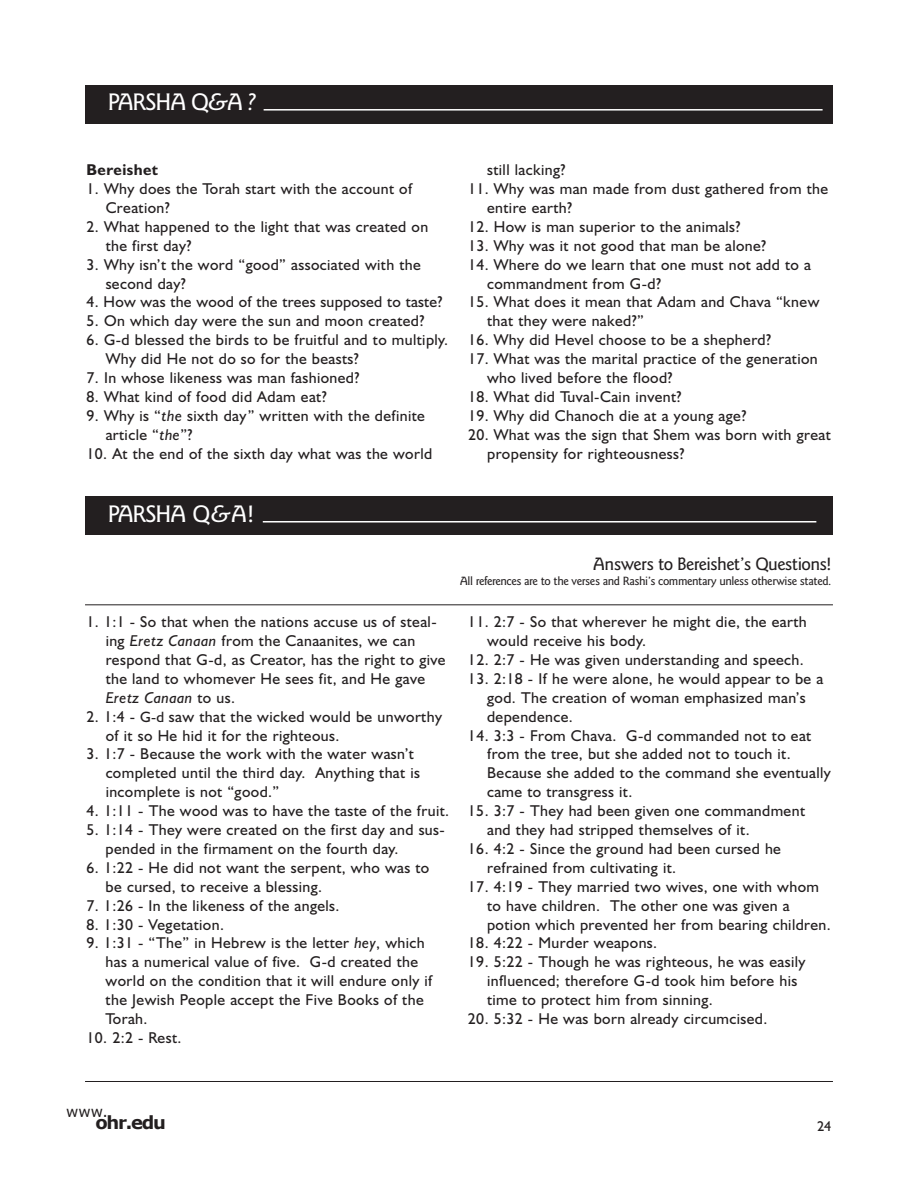
<style>
.page{position:relative;width:918px;height:1188px;background:#fff}
.page>*{position:absolute;margin:0;border:0;box-sizing:border-box;transform-origin:0 0}
.t1{font:500 24px "Goudy Sans IT Cby BT";letter-spacing:-.055em;color:#fff}
.t2{font:500 18px "Goudy Sans IT Cby BT";letter-spacing:-.035em;color:#231f20}
.t3{font:700 18px "Verdana";letter-spacing:-.07em;color:#231f20}
.t4{font:15.75px/18.9px "Humanist 521 BT";letter-spacing:.025em;color:#231f20}
.t5{font:700 15.75px "Humanist 521 BT";letter-spacing:.025em;color:#231f20}
.t6{font:15px "Verdana";color:#231f20}
.t7{font:14.25px "Humanist 521 BT";color:#231f20}
.t8{font:500 12px "Goudy Sans IT Cby BT";letter-spacing:-.035em;color:#231f20}
.s1{font-style:italic}
.s2{font-size:15px}
</style>
<div class="page">
<hr style="left:85px;top:1081px;width:748px;height:1px;background:#231f20">
<div style="left:85px;top:85px;width:748px;height:38px;background:#231f20"></div>
<div style="left:85px;top:497px;width:748px;height:38px;background:#231f20"></div>
<hr style="left:264px;top:109px;width:559px;height:2px;background:#fff">
<hr style="left:263px;top:521px;width:553px;height:2px;background:#fff">
<hr style="left:85px;top:605px;width:748px;height:1px;background:#231f20">
<h1 class="t1" style="left:108px;top:88px;width:150px">PARSHA Q<span class="s1">&amp;</span>A <span class="s1">?</span></h1>
<p class="t5" style="left:87px;top:160px;width:73px">Bereishet</p>
<p class="t4" style="left:106px;top:179px;width:308px;text-indent:-19px">1. Why does the Torah start with the account of<br>Creation?</p>
<p class="t4" style="left:106px;top:217px;width:324px;text-indent:-19px">2. What happened to the light that was created on the first day?</p>
<p class="t4" style="left:106px;top:255px;width:317px;text-indent:-19px">3. Why isn’t the word “good” associated with the second day?</p>
<p class="t4" style="left:87px;top:293px;width:357px">4. How was the wood of the trees supposed to taste?</p>
<p class="t4" style="left:87px;top:311px;width:339px">5. On which day were the sun and moon created?</p>
<p class="t4" style="left:106px;top:330px;width:344px;text-indent:-19px">6. G-d blessed the birds to be fruitful and to multiply.<br>Why did He not do so for the beasts?</p>
<p class="t4" style="left:87px;top:368px;width:274px">7. In whose likeness was man fashioned?</p>
<p class="t4" style="left:87px;top:387px;width:242px">8. What kind of food did Adam eat?</p>
<p class="t4" style="left:106px;top:406px;width:321px;text-indent:-19px">9. Why is “<span class="s1">the</span> sixth day” written with the definite article “<span class="s1">the</span>”?</p>
<p class="t4" style="left:87px;top:444px;width:347px">10. At the end of the sixth day what was the world</p>
<p class="t4" style="left:487px;top:160px;width:80px">still lacking?</p>
<p class="t4" style="left:487px;top:179px;width:342px;text-indent:-19px">11. Why was man made from dust gathered from the entire earth?</p>
<p class="t4" style="left:468px;top:217px;width:274px">12. How is man superior to the animals?</p>
<p class="t4" style="left:468px;top:236px;width:300px">13. Why was it not good that man be alone?</p>
<p class="t4" style="left:487px;top:255px;width:325px;text-indent:-19px">14. Where do we learn that one must not add to a commandment from G-d?</p>
<p class="t4" style="left:487px;top:293px;width:334px;text-indent:-19px">15. What does it mean that Adam and Chava “knew that they were naked?”</p>
<p class="t4" style="left:468px;top:330px;width:305px">16. Why did Hevel choose to be a shepherd?</p>
<p class="t4" style="left:487px;top:349px;width:332px;text-indent:-19px">17. What was the marital practice of the generation who lived before the flood?</p>
<p class="t4" style="left:468px;top:387px;width:215px">18. What did Tuval-Cain invent?</p>
<p class="t4" style="left:468px;top:406px;width:280px">19. Why did Chanoch die at a young age?</p>
<p class="t4" style="left:487px;top:425px;width:345px;text-indent:-19px">20. What was the sign that Shem was born with great propensity for righteousness?</p>
<h1 class="t1" style="left:108px;top:500px;width:148px">PARSHA Q<span class="s1">&amp;</span>A!</h1>
<p class="t4" style="left:106px;top:612px;width:341px;text-indent:-19px">1. 1:1 - So that when the nations accuse us of steal&shy;ing <span class="s1">Eretz Canaan</span> from the Canaanites, we can respond that G-d, as Creator, has the right to give the land to whomever He sees fit, and He gave <span class="s1">Eretz Canaan</span> to us.</p>
<p class="t4" style="left:106px;top:707px;width:338px;text-indent:-19px">2. 1:4 - <span class="s2">G-d</span> saw that the wicked would be unworthy of it so He hid it for the righteous.</p>
<p class="t4" style="left:106px;top:745px;width:316px;text-indent:-19px">3. 1:7 - Because the work with the water wasn’t completed until the third day. Anything that is incomplete is not “good.”</p>
<p class="t4" style="left:87px;top:801px;width:364px">4. 1:11 - The wood was to have the taste of the fruit.</p>
<p class="t4" style="left:106px;top:820px;width:341px;text-indent:-19px">5. 1:14 - They were created on the first day and sus&shy;pended in the firmament on the fourth day.</p>
<p class="t4" style="left:106px;top:858px;width:325px;text-indent:-19px">6. 1:22 - He did not want the serpent, who was to be cursed, to receive a blessing.</p>
<p class="t4" style="left:87px;top:896px;width:255px">7. 1:26 - In the likeness of the angels.</p>
<p class="t4" style="left:87px;top:915px;width:139px">8. 1:30 - Vegetation.</p>
<p class="t4" style="left:106px;top:934px;width:328px;text-indent:-19px">9. 1:31 - “The” in Hebrew is the letter <span class="s1">hey</span>, which has a numerical value of five. G-d created the world on the condition that it will endure only if the Jewish People accept the Five Books of the Torah.</p>
<p class="t4" style="left:87px;top:1028px;width:96px">10. 2:2 - Rest.</p>
<p class="t2" style="left:593px;top:553px;width:240px">Answers to Bereishet’s Questions!</p>
<p class="t8" style="left:460px;top:574px;width:373px">All references are to the verses and Rashi’s commentary unless otherwise stated.</p>
<p class="t4" style="left:487px;top:612px;width:321px;text-indent:-19px">11. 2:7 - So that wherever he might die, the earth would receive his body.</p>
<p class="t4" style="left:468px;top:650px;width:337px">12. 2:7 - He was given understanding and speech.</p>
<p class="t4" style="left:487px;top:669px;width:338px;text-indent:-19px">13. 2:18 - If he were alone, he would appear to be a god. The creation of woman emphasized man’s dependence.</p>
<p class="t4" style="left:487px;top:726px;width:345px;text-indent:-19px">14. 3:3 - From Chava. G-d commanded not to eat from the tree, but she added not to touch it.<br>Because she added to the command she eventually came to transgress it.</p>
<p class="t4" style="left:487px;top:801px;width:319px;text-indent:-19px">15. 3:7 - They had been given one commandment and they had stripped themselves of it.</p>
<p class="t4" style="left:487px;top:839px;width:295px;text-indent:-19px">16. 4:2 - Since the ground had been cursed he refrained from cultivating it.</p>
<p class="t4" style="left:487px;top:877px;width:345px;text-indent:-19px">17. 4:19 - They married two wives, one with whom to have children. The other one was given a potion which prevented her from bearing children.</p>
<p class="t4" style="left:468px;top:934px;width:191px">18. 4:22 - Murder weapons.</p>
<p class="t4" style="left:487px;top:953px;width:320px;text-indent:-19px">19. 5:22 - Though he was righteous, he was easily influenced; therefore G-d took him before his time to protect him from sinning.</p>
<p class="t4" style="left:468px;top:1009px;width:301px">20. 5:32 - He was born already circumcised.</p>
<p class="t6" style="left:66px;top:1102px;width:43px">www.</p>
<p class="t3" style="left:96px;top:1111px;width:72px">ohr.edu</p>
<p class="t7" style="left:817px;top:1118px;width:16px">24</p>
</div>
